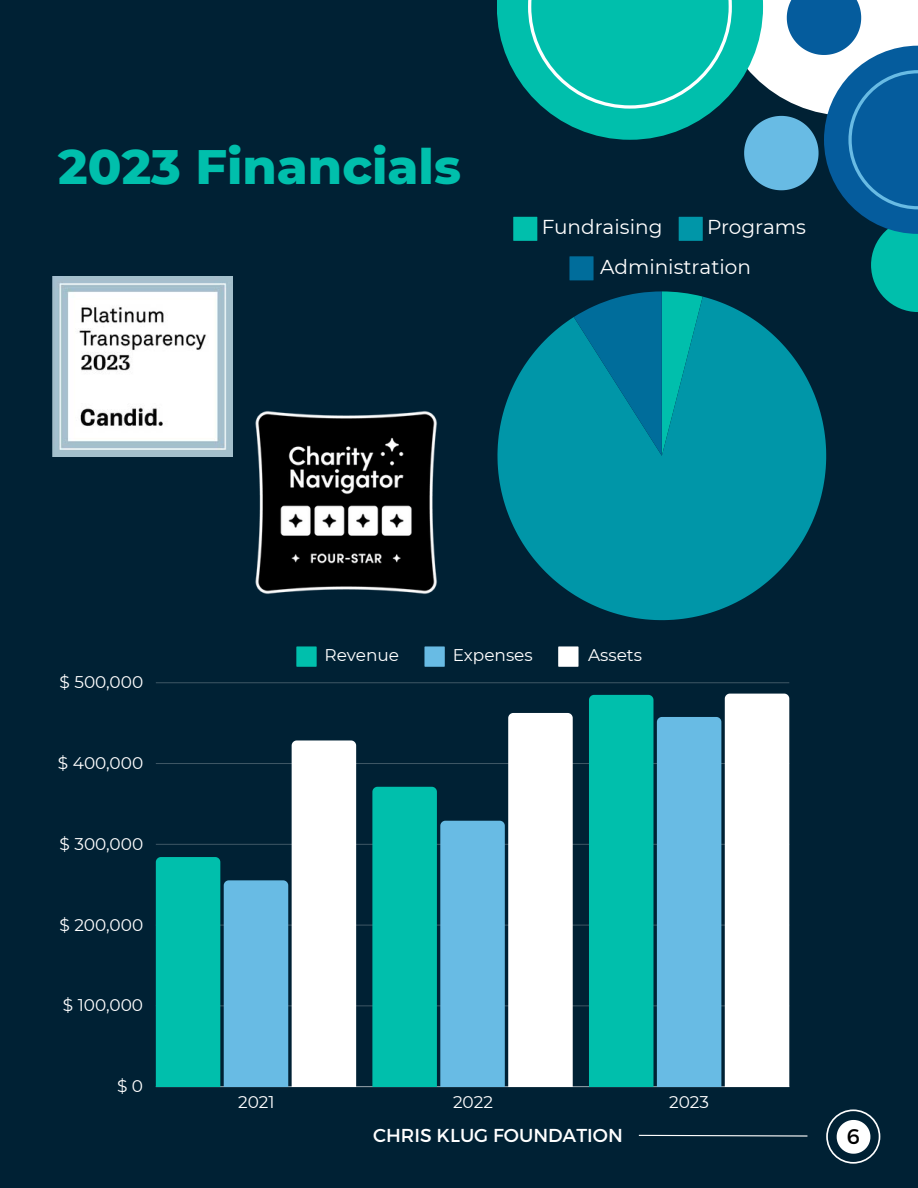
<style>
.page{position:relative;width:918px;height:1188px;background:#002134}
.page>*{position:absolute;margin:0;border:0;box-sizing:border-box;transform-origin:0 0}
.t1{font:800 49.35px "Montserrat";color:#00bfac}
.t2{font:21.15px "Montserrat";color:#000}
.t3{font:20.1px/39.6px "Montserrat";color:#fff}
.t4{font:18.75px "Montserrat";color:#fff}
.t5{font:16.95px "Montserrat";color:#fff}
</style>
<div class="page">
<svg style="left:296px;top:646px;width:21px;height:21px"></svg>
<svg style="left:424px;top:646px;width:21px;height:21px"></svg>
<svg style="left:558px;top:646px;width:21px;height:21px"></svg>
<hr style="left:156px;top:1086px;width:633px;height:1px;background:#fff">
<hr style="left:156px;top:1005px;width:633px;height:1px;background:#fff">
<hr style="left:156px;top:925px;width:633px;height:1px;background:#fff">
<hr style="left:156px;top:844px;width:633px;height:1px;background:#fff">
<hr style="left:156px;top:763px;width:633px;height:1px;background:#fff">
<hr style="left:156px;top:682px;width:633px;height:1px;background:#fff">
<svg style="left:156px;top:740px;width:200px;height:347px"></svg>
<svg style="left:372px;top:713px;width:201px;height:374px"></svg>
<svg style="left:589px;top:694px;width:200px;height:393px;background:#71c9d1"></svg>
<svg style="left:826px;top:1109px;width:54px;height:54px"></svg>
<svg style="left:497px;top:456px;width:329px;height:164px;fill:#0096a8"></svg>
<svg style="left:497px;top:0;width:421px;height:456px"></svg>
<svg style="left:638px;top:1134px;width:170px;height:3px"></svg>
<img style="left:255px;top:411px;width:182px;height:183px">
<img style="left:53px;top:277px;width:180px;height:180px">
<p class="t1" style="left:58px;top:136px;width:404px">2023 Financials</p>
<p class="t3" style="left:542px;top:207px;width:122px">Fundraising</p>
<p class="t3" style="left:600px;top:207px;width:207px;text-indent:107px">Programs<br>Administration</p>
<p class="t5" style="left:60px;top:672px;width:85px">$ 500,000</p>
<p class="t5" style="left:58px;top:753px;width:87px">$ 400,000</p>
<p class="t5" style="left:60px;top:833px;width:85px">$ 300,000</p>
<p class="t5" style="left:60px;top:914px;width:85px">$ 200,000</p>
<p class="t5" style="left:63px;top:995px;width:82px">$ 100,000</p>
<p class="t5" style="left:117px;top:1076px;width:28px">$ 0</p>
<p class="t5" style="left:325px;top:644px;width:76px">Revenue</p>
<p class="t5" style="left:453px;top:644px;width:82px">Expenses</p>
<p class="t5" style="left:588px;top:644px;width:55px">Assets</p>
<p class="t5" style="left:238px;top:1091px;width:38px">2021</p>
<p class="t5" style="left:453px;top:1091px;width:41px">2022</p>
<p class="t5" style="left:669px;top:1091px;width:41px">2023</p>
<p class="t4" style="left:373px;top:1124px;width:251px">CHRIS KLUG FOUNDATION</p>
<p class="t2" style="left:847px;top:1123px;width:15px">6</p>
</div>
